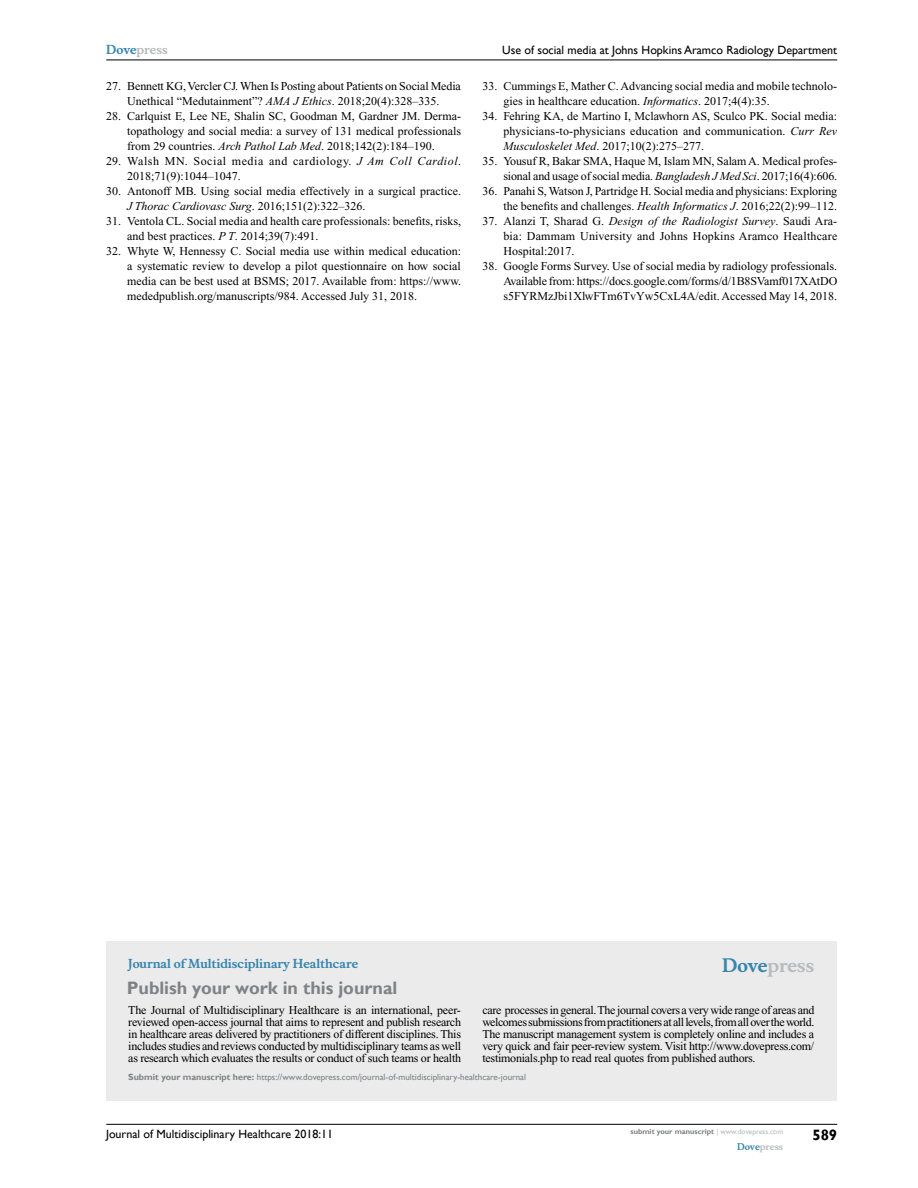
<style>
.page{position:relative;width:918px;height:1188px;background:#fff}
.page>*{position:absolute;margin:0;border:0;box-sizing:border-box;transform-origin:0 0}
.t1{font:700 18px "Gill Sans";color:#808285}
.t2{font:700 18px "Musee";color:#b8babc}
.t3{font:700 15px "Gill Sans";color:#000}
.t4{font:12px/15px "Times New Roman";color:#000;text-align:justify}
.t5{font:12px "Gill Sans";color:#000}
.t6{font:12px/15px "Times New Roman";letter-spacing:.045em;color:#000}
.t7{font:700 12px "Musee";color:#3785ad}
.t8{font:700 12px "Musee";color:#b8babc}
.t9{font:9px "Gill Sans";color:#808285}
.t10{font:700 9px "Musee";color:#b8babc}
.t11{font:700 7.5px "Gill Sans";color:#808285}
.s1{color:#3785ad}
.s2{font-style:italic}
.s3{font-weight:700}
.s4{font-weight:400;color:#b8babc}
</style>
<div class="page">
<div style="left:106px;top:941px;width:731px;height:159px;background:#ebebec"></div>
<hr style="left:106px;top:1124px;width:731px;height:1px;background:#000">
<hr style="left:106px;top:60px;width:731px;height:1px;background:#000">
<p class="t8" style="left:106px;top:43px;width:63px"><span class="s1">Dove</span>press</p>
<p class="t4" style="left:106px;top:79px;width:356px;text-align:center">27. Bennett KG, Vercler CJ. When Is Posting about Patients on Social Media<br>Unethical “Medutainment”? <span class="s2">AMA J Ethics</span>. 2018;20(4):328–335.</p>
<p class="t4" style="left:127px;top:109px;width:335px;text-indent:-21px">28. Carlquist E, Lee NE, Shalin SC, Goodman M, Gardner JM. Derma&shy;topathology and social media: a survey of 131 medical professionals from 29 countries. <span class="s2">Arch Pathol Lab Med</span>. 2018;142(2):184–190.</p>
<p class="t6" style="left:127px;top:154px;width:335px;text-indent:-21px">29. Walsh MN. Social media and cardiology. <span class="s2">J Am Coll Cardiol</span>.<br>2018;71(9):1044–1047.</p>
<p class="t4" style="left:127px;top:184px;width:335px;text-indent:-21px">30. Antonoff MB. Using social media effectively in a surgical practice.<br><span class="s2">J Thorac Cardiovasc Surg</span>. 2016;151(2):322–326.</p>
<p class="t4" style="left:127px;top:214px;width:335px;text-indent:-21px">31. Ventola CL. Social media and health care professionals: benefits, risks, and best practices. <span class="s2">P T</span>. 2014;39(7):491.</p>
<p class="t4" style="left:127px;top:244px;width:335px;text-indent:-21px">32. Whyte W, Hennessy C. Social media use within medical education: a systematic review to develop a pilot questionnaire on how social media can be best used at BSMS; 2017. Available from: https://www. mededpublish.org/manuscripts/984. Accessed July 31, 2018.</p>
<p class="t5" style="left:502px;top:43px;width:336px">Use of social media at Johns Hopkins Aramco Radiology Department</p>
<p class="t4" style="left:503px;top:79px;width:335px;text-indent:-21px">33. Cummings E, Mather C. Advancing social media and mobile technolo&shy;gies in healthcare education. <span class="s2">Informatics</span>. 2017;4(4):35.</p>
<p class="t4" style="left:503px;top:109px;width:335px;text-indent:-21px">34. Fehring KA, de Martino I, Mclawhorn AS, Sculco PK. Social media: physicians-to-physicians education and communication. <span class="s2">Curr Rev Musculoskelet Med</span>. 2017;10(2):275–277.</p>
<p class="t4" style="left:483px;top:154px;width:356px;text-align:right">35. Yousuf R, Bakar SMA, Haque M, Islam MN, Salam A. Medical profes&shy;sional and usage of social media. <span class="s2">Bangladesh J Med Sci</span>. 2017;16(4):606.</p>
<p class="t4" style="left:482px;top:184px;width:356px;text-align:right">36. Panahi S, Watson J, Partridge H. Social media and physicians: Exploring the benefits and challenges. <span class="s2">Health Informatics J</span>. 2016;22(2):99–112.</p>
<p class="t4" style="left:503px;top:214px;width:335px;text-indent:-21px">37. Alanzi T, Sharad G. <span class="s2">Design of the Radiologist Survey</span>. Saudi Ara&shy;bia: Dammam University and Johns Hopkins Aramco Healthcare Hospital:2017.</p>
<p class="t4" style="left:503px;top:259px;width:335px;text-indent:-21px">38. Google Forms Survey. Use of social media by radiology professionals.<br>Available from: https://docs.google.com/forms/d/1B8SVamf017XAtDO s5FYRMzJbi1XlwFTm6TvYw5CxL4A/edit. Accessed May 14, 2018.</p>
<p class="t7" style="left:128px;top:956px;width:231px">Journal of Multidisciplinary Healthcare</p>
<h1 class="t1" style="left:127px;top:977px;width:272px">Publish your work in this journal</h1>
<h1 class="t2" style="left:722px;top:955px;width:94px"><span class="s1">Dove</span>press</h1>
<p class="t4" style="left:128px;top:1004px;width:334px;line-height:12px">The Journal of Multidisciplinary Healthcare is an international, peer&shy;reviewed open-access journal that aims to represent and publish research in healthcare areas delivered by practitioners of different disciplines. This includes studies and reviews conducted by multidisciplinary teams as well as research which evaluates the results or conduct of such teams or health</p>
<p class="t4" style="left:482px;top:1004px;width:334px;line-height:12px">care processes in general. The journal covers a very wide range of areas and welcomes submissions from practitioners at all levels, from all over the world.<br>The manuscript management system is completely online and includes a very quick and fair peer-review system. Visit http://www.dovepress.com/ testimonials.php to read real quotes from published authors.</p>
<p class="t9" style="left:128px;top:1072px;width:399px"><span class="s3">Submit your manuscript here:</span> https://www.dovepress.com/journal-of-multidisciplinary-healthcare-journal</p>
<p class="t5" style="left:106px;top:1127px;width:228px">Journal of Multidisciplinary Healthcare 2018:11</p>
<p class="t11" style="left:631px;top:1127px;width:154px">submit your manuscript <span class="s4">| www.dovepress.com</span></p>
<p class="t10" style="left:737px;top:1141px;width:48px"><span class="s1">Dove</span>press</p>
<p class="t3" style="left:812px;top:1126px;width:26px">589</p>
</div>
